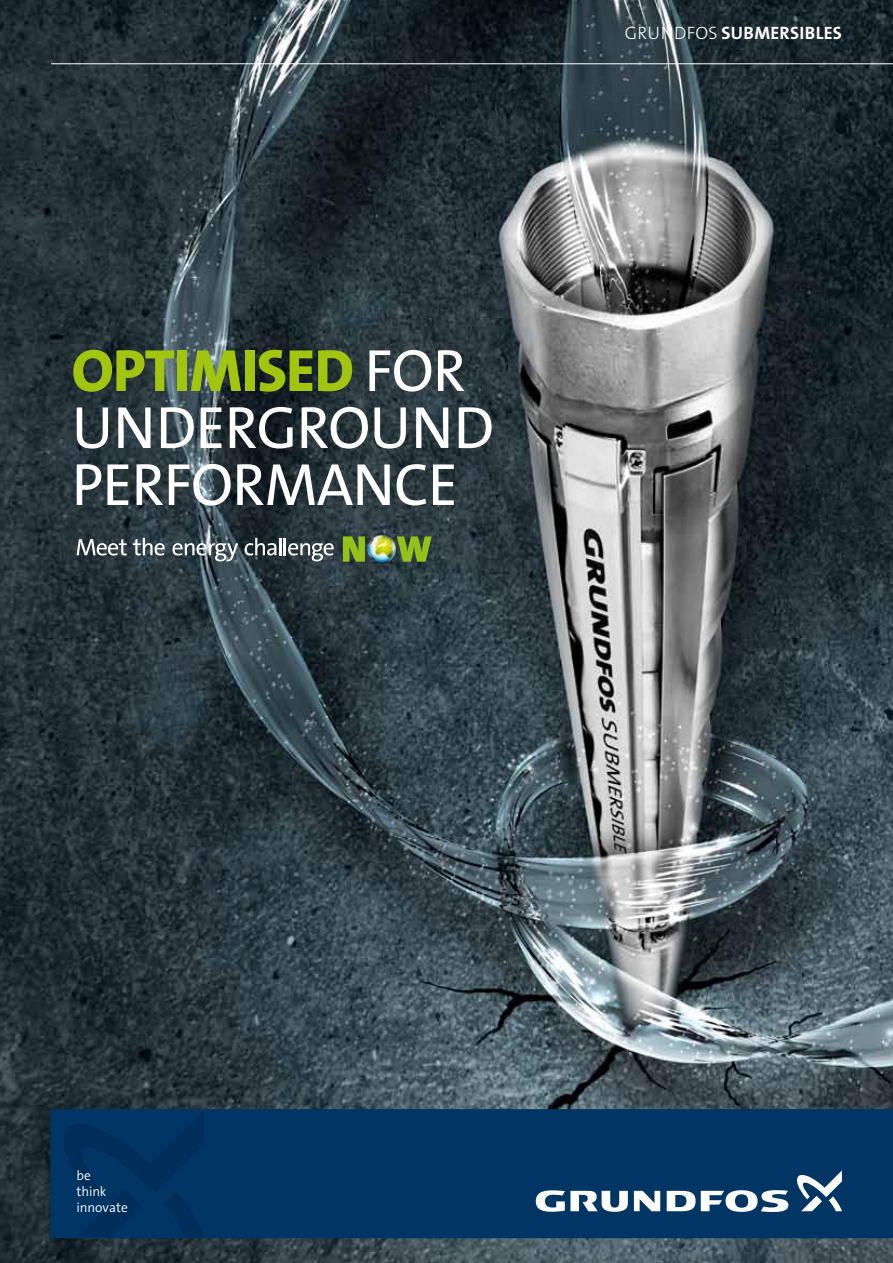
<style>
.page{position:relative;width:893px;height:1263px;background:#fff}
.page>*{position:absolute;margin:0;border:0;box-sizing:border-box;transform-origin:0 0}
.t1{font:60px/57px "Grundfos The Sans V2 OT 5 R";letter-spacing:-.015em;color:#fff}
.t2{font:60px "Grundfos The Sans V2 OT 8 XB";letter-spacing:-.015em;color:#a2c510}
.t3{font:18px "Grundfos The Sans V2 OT 7 B";letter-spacing:.015em;color:#fff}
.t4{font:13.5px/15.8px "Grundfos The Sans V2 OT 4 SL";letter-spacing:-.005em;color:#fff}
.s1{font-family:"Grundfos The Sans V2 OT 5 R";color:#fff}
.s2{font-family:"Grundfos The Sans V2 OT 3 L"}
</style>
<div class="page">
<img style="left:0;top:0;width:893px;height:1263px">
<svg style="left:343px;top:536px;width:89px;height:26px"></svg>
<img style="left:366px;top:532px;width:41px;height:44px">
<svg style="left:77px;top:539px;width:50px;height:16px"></svg>
<svg style="left:133px;top:538px;width:32px;height:17px"></svg>
<svg style="left:172px;top:543px;width:66px;height:18px"></svg>
<svg style="left:245px;top:538px;width:89px;height:23px"></svg>
<div style="left:50px;top:1109px;width:843px;height:129px;background:#003564"></div>
<svg style="left:536px;top:1167px;width:306px;height:45px"></svg>
<hr style="left:51px;top:63px;width:842px;height:1px;background:#fff">
<svg style="left:61px;top:1110px;width:251px;height:127px"></svg>
<p class="t2" style="left:72px;top:332px;width:396px">OPTIMISED <span class="s1">FOR</span></p>
<p class="t1" style="left:72px;top:400px;width:424px">UNDERGROUND<br>PERFORMANCE</p>
<p class="t3" style="left:625px;top:21px;width:217px"><span class="s2">GRUNDFOS</span> SUBMERSIBLES</p>
<p class="t4" style="left:77px;top:1168px;width:53px">be<br>think innovate</p>
</div>
